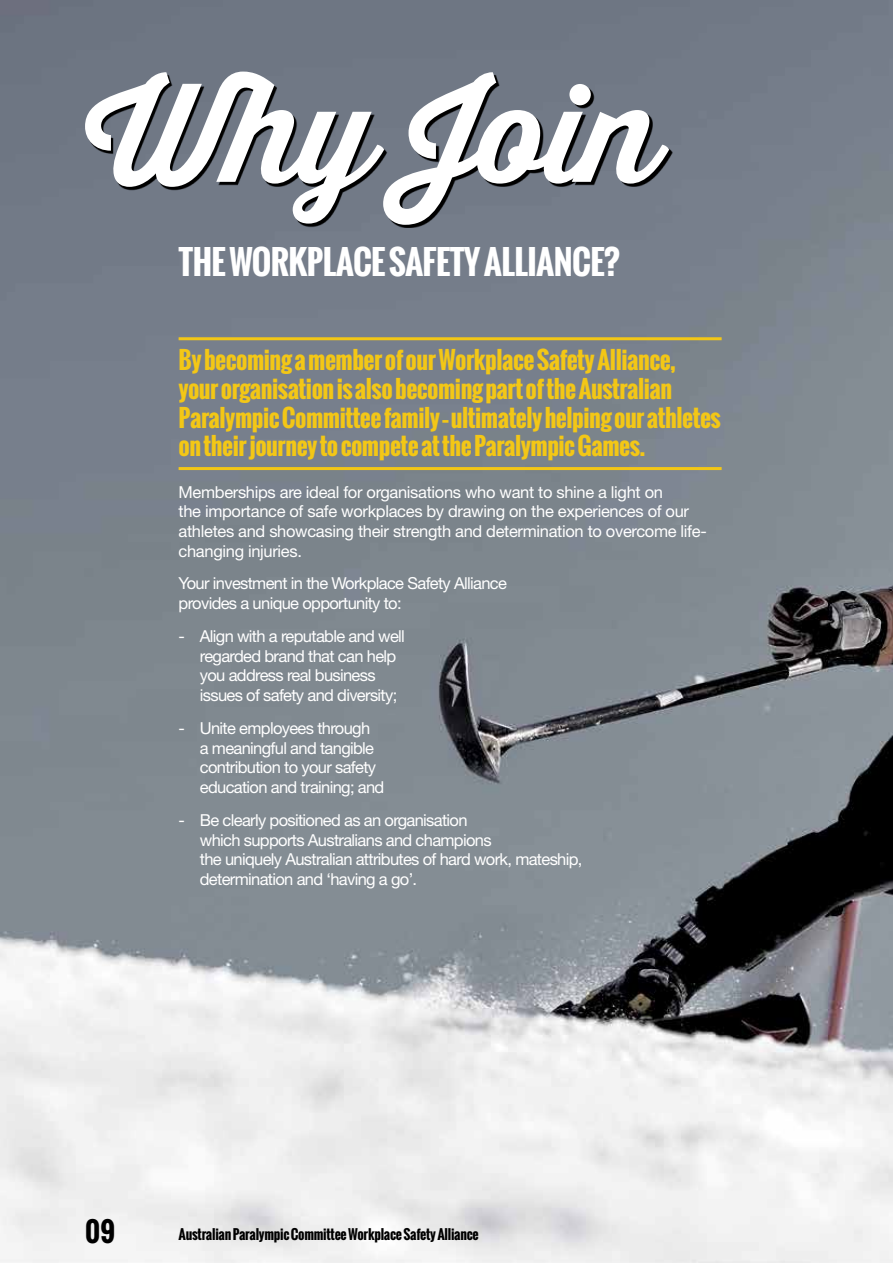
<style>
.page{position:relative;width:893px;height:1263px;background:#fff}
.page>*{position:absolute;margin:0;border:0;box-sizing:border-box;transform-origin:0 0}
.t1{font:700 135px "Thirsty Script";color:#fff}
.t2{font:700 33px "Oswald";letter-spacing:-.02em;color:#fff}
.t3{font:700 27px "Oswald";color:#000}
.t4{font:700 24px/28.8px "Oswald";letter-spacing:-.02em;color:#f3c716}
.t5{font:16.5px/19.8px "Helvetica Neue";letter-spacing:-.04em;color:#fff}
.t6{font:16.5px/19.8px "Helvetica Neue";letter-spacing:-.02em;color:#fff}
.t7{font:700 13.5px "Oswald";letter-spacing:-.02em;color:#000}
</style>
<div class="page">
<img style="left:0;top:0;width:893px;height:1263px">
<svg style="left:88px;top:74px;width:584px;height:154px;background:#4b5058"></svg>
<hr style="left:179px;top:337px;width:543px;height:3px;background:#f3c716">
<hr style="left:179px;top:467px;width:543px;height:3px;background:#f3c716">
<h1 class="t1" style="left:85px;top:33px;width:576px">Why Join</h1>
<h2 class="t2" style="left:179px;top:237px;width:443px">THE WORKPLACE SAFETY ALLIANCE?</h2>
<h3 class="t4" style="left:179px;top:345px;width:544px">By becoming a member of our Workplace Safety Alliance, your organisation is also becoming part of the Australian Paralympic Committee family – ultimately helping our athletes on their journey to compete at the Paralympic Games.</h3>
<p class="t6" style="left:179px;top:481px;width:530px">Memberships are ideal for organisations who want to shine a light on<br>the importance of safe workplaces by drawing on the experiences of our athletes and showcasing their strength and determination to overcome life&shy;changing injuries.</p>
<p class="t5" style="left:179px;top:573px;width:330px">Your investment in the Workplace Safety Alliance provides a unique opportunity to:</p>
<p class="t5" style="left:200px;top:626px;width:207px;text-indent:-21px">- Align with a reputable and well regarded brand that can help you address real business issues of safety and diversity;</p>
<p class="t5" style="left:200px;top:718px;width:186px;text-indent:-21px">- Unite employees through<br>a meaningful and tangible contribution to your safety education and training; and</p>
<p class="t5" style="left:200px;top:810px;width:384px;text-indent:-21px">- Be clearly positioned as an organisation<br>which supports Australians and champions<br>the uniquely Australian attributes of hard work, mateship, determination and ‘having a go’.</p>
<h3 class="t3" style="left:85px;top:1212px;width:32px">09</h3>
<p class="t7" style="left:179px;top:1224px;width:302px">Australian Paralympic Committee Workplace Safety Alliance</p>
</div>
